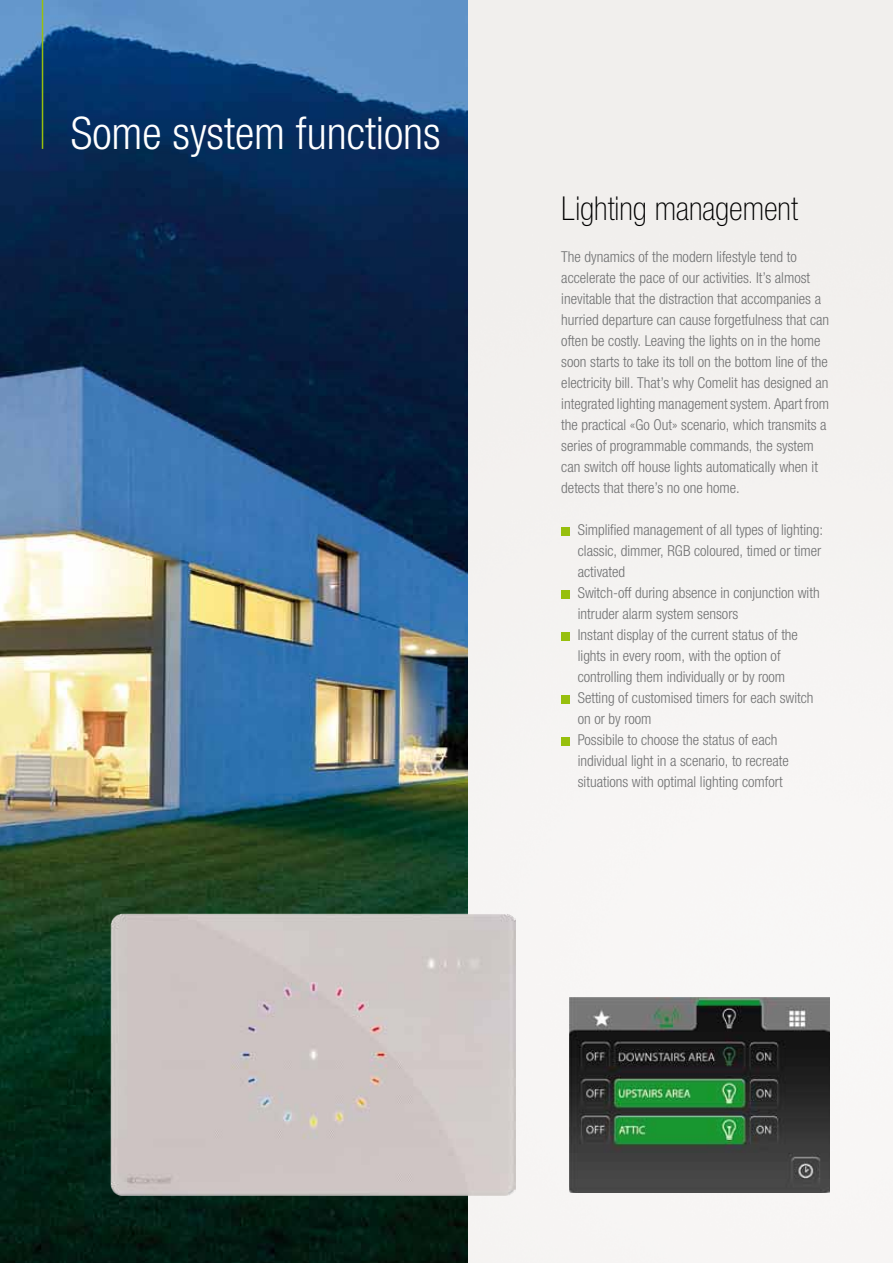
<style>
.page{position:relative;width:893px;height:1263px;background:#fff}
.page>*{position:absolute;margin:0;border:0;box-sizing:border-box;transform-origin:0 0}
.t1{font:300 condensed 45px "Helvetica Neue LTW1 G";color:#fff}
.t2{font:100 condensed 33px "Helvetica Neue LTW1 G";color:#000}
.t3{font:300 condensed 15px/21px "Helvetica Neue LTW1 G";color:#707172}
</style>
<div class="page">
<div style="left:468px;top:0;width:425px;height:1263px;background:#f4f2f0"></div>
<img style="left:0;top:0;width:468px;height:1263px">
<div style="left:561px;top:527px;width:9px;height:8px;background:#97bf0d"></div>
<div style="left:561px;top:590px;width:9px;height:8px;background:#97bf0d"></div>
<div style="left:561px;top:632px;width:9px;height:8px;background:#97bf0d"></div>
<div style="left:561px;top:695px;width:9px;height:8px;background:#97bf0d"></div>
<div style="left:561px;top:737px;width:9px;height:8px;background:#97bf0d"></div>
<hr style="left:42px;top:0;width:1px;height:149px;background:#97bf0d">
<img style="left:111px;top:914px;width:405px;height:282px">
<img style="left:570px;top:997px;width:259px;height:195px">
<h1 class="t1" style="left:71px;top:107px;width:371px">Some system functions</h1>
<h2 class="t2" style="left:561px;top:190px;width:238px">Lighting management</h2>
<p class="t3" style="left:561px;top:247px;width:269px">The dynamics of the modern lifestyle tend to accelerate the pace of our activities. It’s almost inevitable that the distraction that accompanies a hurried departure can cause forgetfulness that can often be costly. Leaving the lights on in the home soon starts to take its toll on the bottom line of the electricity bill. That’s why Comelit has designed an integrated lighting management system. Apart from the practical «Go Out» scenario, which transmits a series of programmable commands, the system can switch off house lights automatically when it detects that there’s no one home.</p>
<p class="t3" style="left:570px;top:520px;width:255px">Simplified management of all types of lighting:</p>
<p class="t3" style="left:578px;top:541px;width:245px">classic, dimmer, RGB coloured, timed or timer</p>
<p class="t3" style="left:578px;top:562px;width:49px">activated</p>
<p class="t3" style="left:570px;top:583px;width:251px">Switch-off during absence in conjunction with</p>
<p class="t3" style="left:578px;top:604px;width:162px">intruder alarm system sensors</p>
<p class="t3" style="left:570px;top:625px;width:230px">I nstant display of the current status of the</p>
<p class="t3" style="left:578px;top:646px;width:204px">lights in every room, with the option of</p>
<p class="t3" style="left:578px;top:667px;width:209px">controlling them individually or by room</p>
<p class="t3" style="left:570px;top:688px;width:245px">Setting of customised timers for each switch</p>
<p class="t3" style="left:578px;top:709px;width:75px">on or by room</p>
<p class="t3" style="left:570px;top:730px;width:209px">Possibile to choose the status of each</p>
<p class="t3" style="left:578px;top:751px;width:213px">individual light in a scenario, to recreate</p>
<p class="t3" style="left:578px;top:772px;width:206px">situations with optimal lighting comfort</p>
</div>
